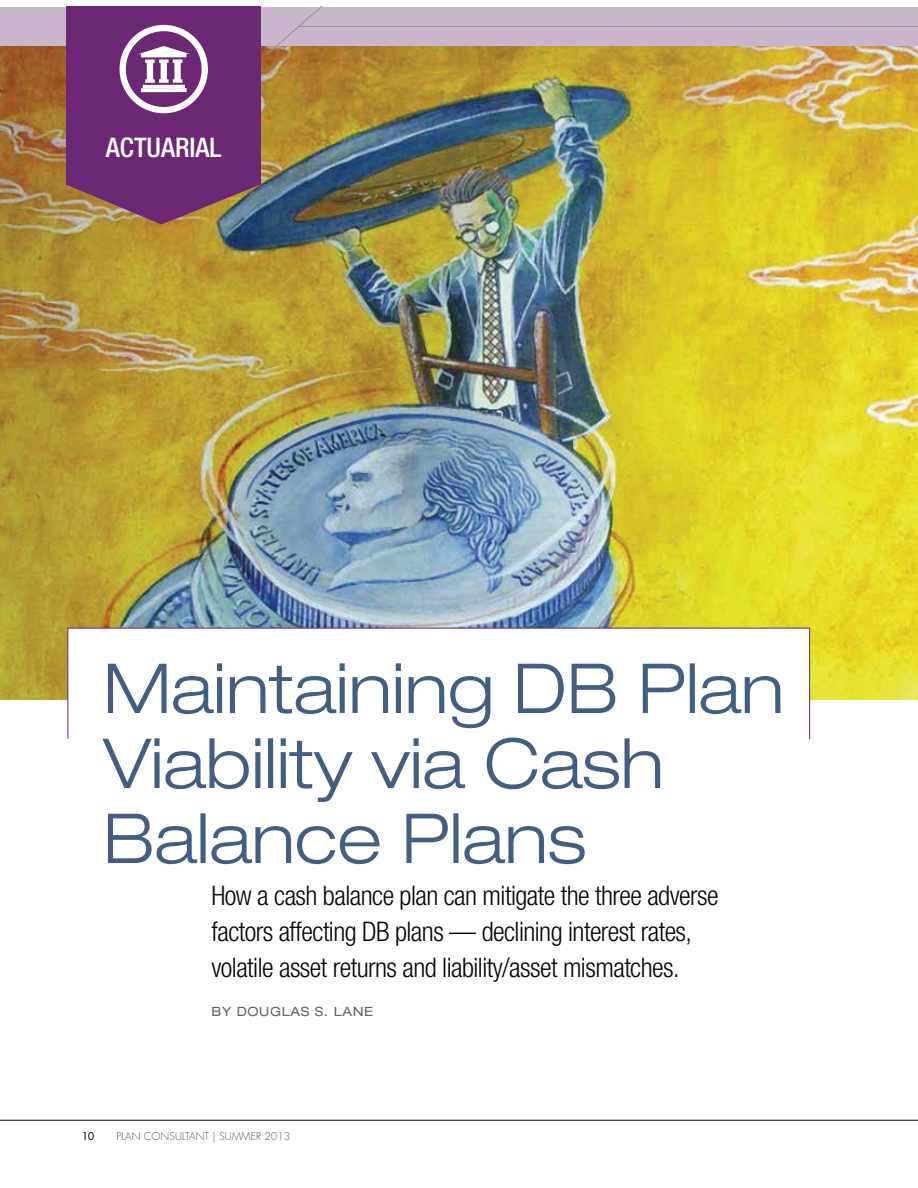
<style>
.page{position:relative;width:918px;height:1188px;background:#fff}
.page>*{position:absolute;margin:0;border:0;box-sizing:border-box;transform-origin:0 0}
.t1{font:300 expanded 69px/75px "Helvetica Neue LT Pro";color:#415f84}
.t2{font:300 condensed 27px/36px "Helvetica Neue LT Pro";letter-spacing:-.02em;color:#040809}
.t3{font:500 condensed 27px "Helvetica Neue LT Pro";color:#fff}
.t4{font:expanded 12.75px "Helvetica Neue LT Pro";letter-spacing:.05em;color:#626366}
.t5{font:300 10.5px "Futura Std";color:#58585a}
.t6{font:500 10.5px "Futura Std";color:#040809}
</style>
<div class="page">
<hr style="left:0;top:1120px;width:918px;height:1px;background:#040809">
<img style="left:0;top:45px;width:918px;height:654px">
<div style="left:0;top:7px;width:918px;height:38px;background:#c9b6cd"></div>
<svg style="left:266px;top:7px;width:71px;height:49px"></svg>
<div style="left:66px;top:7px;width:194px;height:178px;background:#6c2775"></div>
<img style="left:66px;top:185px;width:194px;height:40px">
<div style="left:120px;top:25px;width:88px;height:88px;border:6px solid #fff;border-radius:50%"></div>
<svg style="left:145px;top:79px;width:10px;height:4px"></svg>
<svg style="left:159px;top:79px;width:10px;height:4px"></svg>
<svg style="left:173px;top:79px;width:9px;height:4px"></svg>
<div style="left:147px;top:62px;width:6px;height:18px;background:#fff"></div>
<div style="left:161px;top:62px;width:6px;height:18px;background:#fff"></div>
<svg style="left:138px;top:46px;width:51px;height:17px"></svg>
<div style="left:174px;top:62px;width:7px;height:18px;background:#fff"></div>
<hr style="left:143px;top:85px;width:42px;height:3px;background:#fff">
<svg style="left:141px;top:88px;width:46px;height:4px"></svg>
<svg style="left:67px;top:627px;width:743px;height:113px"></svg>
<hr style="left:299px;top:26px;width:619px;height:1px;background:#939598">
<p class="t3" style="left:106px;top:132px;width:117px">ACTUARIAL</p>
<h1 class="t1" style="left:103px;top:652px;width:682px">Maintaining DB Plan<br>Viability via Cash<br>Balance Plans</h1>
<p class="t2" style="left:211px;top:879px;width:509px">How a cash balance plan can mitigate the three adverse factors affecting DB plans — declining interest rates, volatile asset returns and liability/asset mismatches.</p>
<p class="t4" style="left:212px;top:1007px;width:163px">BY DOUGLAS S. LANE</p>
<p class="t6" style="left:82px;top:1130px;width:14px">10</p>
<p class="t5" style="left:117px;top:1130px;width:175px">PLAN CONSULTANT | SUMMER 2013</p>
</div>
